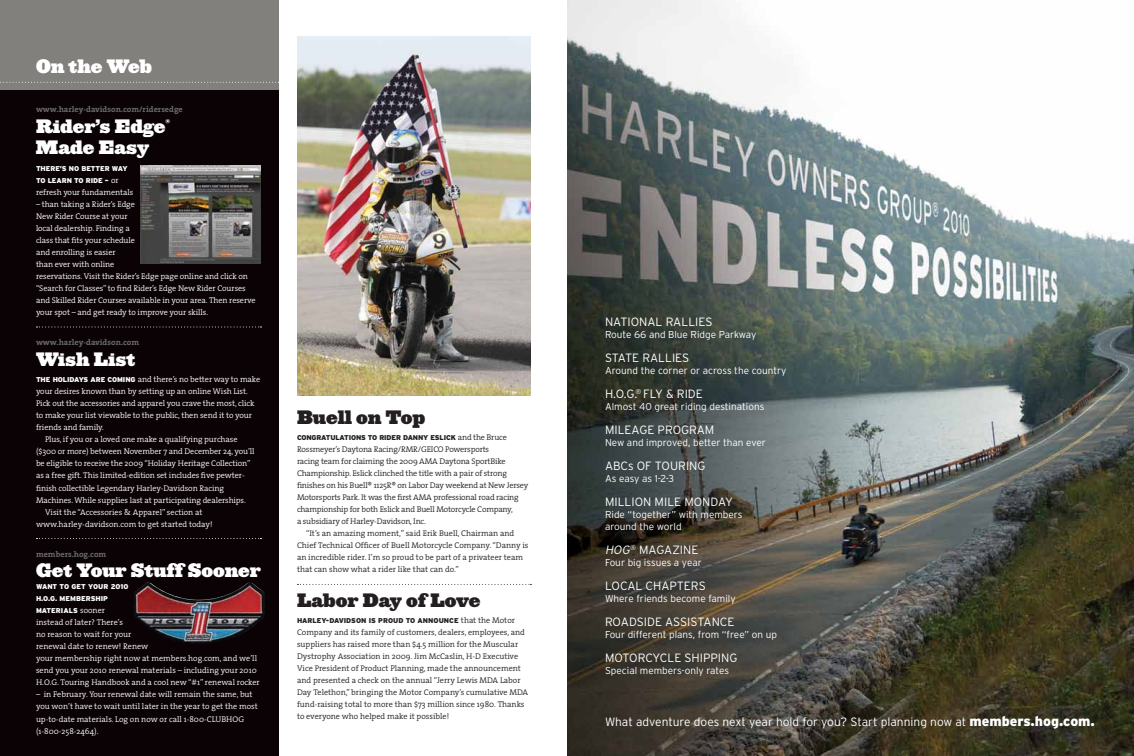
<style>
.page{position:relative;width:1134px;height:756px;background:#fff}
.page>*{position:absolute;margin:0;border:0;box-sizing:border-box;transform-origin:0 0}
.t1{font:900 18px/21px "Ziggurat";color:#fff}
.t2{font:900 18px "Ziggurat";color:#231f20}
.t3{font:300 12px "Interstate";color:#fff}
.t4{font:300 10px/12px "Interstate";color:#fff}
.t5{font:300 8.2px/12px "The Serif";letter-spacing:-.01em;color:#fff}
.t6{font:300 8.2px/12px "The Serif";color:#231f20}
.t7{font:300 8.2px "The Serif";letter-spacing:-.02em;color:#231f20}
.t8{font:700 8.2px "The Serif";color:#6d6d69}
.t9{font:900 7px/12px "Interstate";letter-spacing:-.005em;color:#fff}
.t10{font:900 7px "Interstate";letter-spacing:-.02em;color:#231f20}
.t11{font:900 7px "Interstate";color:#231f20}
.s1{font-family:"The Serif";font-weight:300;font-size:8.2px}
.s2{font-family:"Interstate";font-weight:900;font-size:7px}
.s3{font-style:italic}
.s4{font-weight:900;font-size:14px}
</style>
<div class="page">
<div style="left:0;top:72px;width:279px;height:684px;background:#0a0204"></div>
<svg style="left:36px;top:326px;width:225px;height:1px"></svg>
<svg style="left:36px;top:538px;width:225px;height:1px"></svg>
<div style="left:0;top:0;width:279px;height:90px;background:#81807d"></div>
<svg style="left:0;top:82px;width:279px;height:1px"></svg>
<svg style="left:298px;top:584px;width:233px;height:1px"></svg>
<img style="left:297px;top:36px;width:234px;height:360px">
<img style="left:134px;top:582px;width:131px;height:62px">
<img style="left:140px;top:165px;width:121px;height:99px">
<img style="left:567px;top:0;width:567px;height:756px">
<h1 class="t1" style="left:36px;top:56px;width:118px">On the Web</h1>
<p class="t8" style="left:36px;top:103px;width:148px">www.harley-davidson.com/ridersedge</p>
<h1 class="t1" style="left:36px;top:116px;width:136px">Rider’s Edge<sup>®<br></sup>Made Easy</h1>
<p class="t9" style="left:36px;top:162px;width:93px">THERE’S NO BETTER WAY<br>TO LEARN TO RIDE – <span class="s1">or</span></p>
<p class="t5" style="left:36px;top:186px;width:99px">refresh your fundamentals</p>
<p class="t5" style="left:36px;top:198px;width:221px">– than taking a Rider’s Edge<br>New Rider Course at your<br>local dealership. Finding a<br>class that fits your schedule<br>and enrolling is easier<br>than ever with online<br>reservations. Visit the Rider’s Edge page online and click on “Search for Classes” to find Rider’s Edge New Rider Courses and Skilled Rider Courses available in your area. Then reserve your spot – and get ready to improve your skills.</p>
<p class="t8" style="left:36px;top:335px;width:105px">www.harley-davidson.com</p>
<h1 class="t1" style="left:36px;top:349px;width:101px">Wish List</h1>
<p class="t5" style="left:36px;top:373px;width:226px"><span class="s2">THE HOLIDAYS ARE COMING</span> and there’s no better way to make</p>
<p class="t5" style="left:36px;top:385px;width:213px">your desires known than by setting up an online Wish List.</p>
<p class="t5" style="left:36px;top:397px;width:220px">Pick out the accessories and apparel you crave the most, click</p>
<p class="t5" style="left:36px;top:409px;width:217px">to make your list viewable to the public, then send it to your</p>
<p class="t5" style="left:36px;top:421px;width:70px">friends and family.</p>
<p class="t5" style="left:45px;top:433px;width:194px">Plus, if you or a loved one make a qualifying purchase</p>
<p class="t5" style="left:36px;top:445px;width:220px">($300 or more) between November 7 and December 24, you’ll</p>
<p class="t5" style="left:36px;top:457px;width:216px">be eligible to receive the 2009 “Holiday Heritage Collection”</p>
<p class="t5" style="left:36px;top:469px;width:209px">as a free gift. This limited-edition set includes five pewter-</p>
<p class="t5" style="left:36px;top:481px;width:190px">finish collectible Legendary Harley-Davidson Racing</p>
<p class="t5" style="left:36px;top:493px;width:211px">Machines. While supplies last at participating dealerships.</p>
<p class="t5" style="left:45px;top:505px;width:159px">Visit the “Accessories &amp; Apparel” section at</p>
<p class="t5" style="left:36px;top:517px;width:178px">www.harley-davidson.com to get started today!</p>
<p class="t8" style="left:36px;top:547px;width:72px">members.hog.com</p>
<h1 class="t1" style="left:36px;top:560px;width:226px">Get Your Stuff Sooner</h1>
<p class="t9" style="left:36px;top:581px;width:94px">WANT TO GET YOUR 2010<br>H.O.G. MEMBERSHIP<br>MATERIALS <span class="s1">sooner</span></p>
<p class="t5" style="left:36px;top:616px;width:225px">instead of later? There’s<br>no reason to wait for your<br>renewal date to renew! Renew<br>your membership right now at members.hog.com, and we’ll send you your 2010 renewal materials – including your 2010<br>H.O.G. Touring Handbook and a cool new “#1” renewal rocker</p>
<p class="t5" style="left:36px;top:688px;width:223px">– in February. Your renewal date will remain the same, but you won’t have to wait until later in the year to get the most up-to-date materials. Log on now or call 1-800-CLUBHOG (1-800-258-2464).</p>
<h1 class="t2" style="left:297px;top:407px;width:130px">Buell on Top</h1>
<p class="t10" style="left:297px;top:434px;width:211px">CONGRATULATIONS TO RIDER DANNY ESLICK <span class="s1">and the Bruce</span></p>
<p class="t7" style="left:297px;top:443px;width:194px">Rossmeyer’s Daytona Racing/RMR/GEICO Powersports</p>
<p class="t7" style="left:297px;top:455px;width:210px">racing team for claiming the 2009 AMA Daytona SportBike</p>
<p class="t7" style="left:297px;top:467px;width:211px">Championship. Eslick clinched the title with a pair of strong</p>
<p class="t7" style="left:297px;top:479px;width:233px">finishes on his Buell® 1125R® on Labor Day weekend at New Jersey</p>
<p class="t7" style="left:297px;top:491px;width:223px">Motorsports Park. It was the first AMA professional road racing</p>
<p class="t7" style="left:297px;top:503px;width:218px">championship for both Eslick and Buell Motorcycle Company,</p>
<p class="t7" style="left:297px;top:515px;width:130px">a subsidiary of Harley-Davidson, Inc.</p>
<p class="t6" style="left:306px;top:527px;width:210px">“It’s an amazing moment,” said Erik Buell, Chairman and</p>
<p class="t6" style="left:297px;top:539px;width:233px">Chief Technical Officer of Buell Motorcycle Company. “Danny is</p>
<p class="t6" style="left:297px;top:551px;width:228px">an incredible rider. I’m so proud to be part of a privateer team</p>
<p class="t6" style="left:297px;top:563px;width:163px">that can show what a rider like that can do.”</p>
<h1 class="t2" style="left:297px;top:590px;width:185px">Labor Day of Love</h1>
<p class="t11" style="left:297px;top:617px;width:220px">HARLEY-DAVIDSON IS PROUD TO ANNOUNCE <span class="s1">that the Motor</span></p>
<p class="t6" style="left:297px;top:626px;width:233px">Company and its family of customers, dealers, employees, and suppliers has raised more than $4.5 million for the Muscular Dystrophy Association in 2009. Jim McCaslin, H-D Executive Vice President of Product Planning, made the announcement and presented a check on the annual “Jerry Lewis MDA Labor Day Telethon,” bringing the Motor Company’s cumulative MDA fund-raising total to more than $73 million since 1980. Thanks to everyone who helped make it possible!</p>
<h2 class="t3" style="left:605px;top:315px;width:109px">NATIONAL RALLIES</h2>
<p class="t4" style="left:605px;top:328px;width:153px">Route 66 and Blue Ridge Parkway</p>
<h2 class="t3" style="left:605px;top:351px;width:86px">STATE RALLIES</h2>
<p class="t4" style="left:605px;top:364px;width:183px">Around the corner or across the country</p>
<h2 class="t3" style="left:605px;top:387px;width:99px">H.O.G.<sup>®</sup> FLY &amp; RIDE</h2>
<p class="t4" style="left:605px;top:400px;width:161px">Almost 40 great riding destinations</p>
<h2 class="t3" style="left:605px;top:423px;width:111px">MILEAGE PROGRAM</h2>
<p class="t4" style="left:605px;top:436px;width:162px">New and improved, better than ever</p>
<h2 class="t3" style="left:605px;top:459px;width:102px">ABCs OF TOURING</h2>
<p class="t4" style="left:605px;top:472px;width:71px">As easy as 1-2-3</p>
<h2 class="t3" style="left:605px;top:495px;width:129px">MILLION MILE MONDAY</h2>
<p class="t4" style="left:605px;top:508px;width:139px">Ride “together” with members around the world</p>
<h2 class="t3" style="left:605px;top:543px;width:95px"><span class="s3">HOG</span><sup>®</sup> MAGAZINE</h2>
<p class="t4" style="left:605px;top:556px;width:98px">Four big issues a year</p>
<h2 class="t3" style="left:605px;top:579px;width:102px">LOCAL CHAPTERS</h2>
<p class="t4" style="left:605px;top:592px;width:132px">Where friends become family</p>
<h2 class="t3" style="left:605px;top:615px;width:131px">ROADSIDE ASSISTANCE</h2>
<p class="t4" style="left:605px;top:628px;width:174px">Four different plans, from “free” on up</p>
<h2 class="t3" style="left:605px;top:651px;width:134px">MOTORCYCLE SHIPPING</h2>
<p class="t4" style="left:605px;top:664px;width:126px">Special members-only rates</p>
<h2 class="t3" style="left:605px;top:715px;width:492px">What adventure does next year hold for you? Start planning now at <span class="s4">MEMBERS.HOG.COM.</span></h2>
</div>
